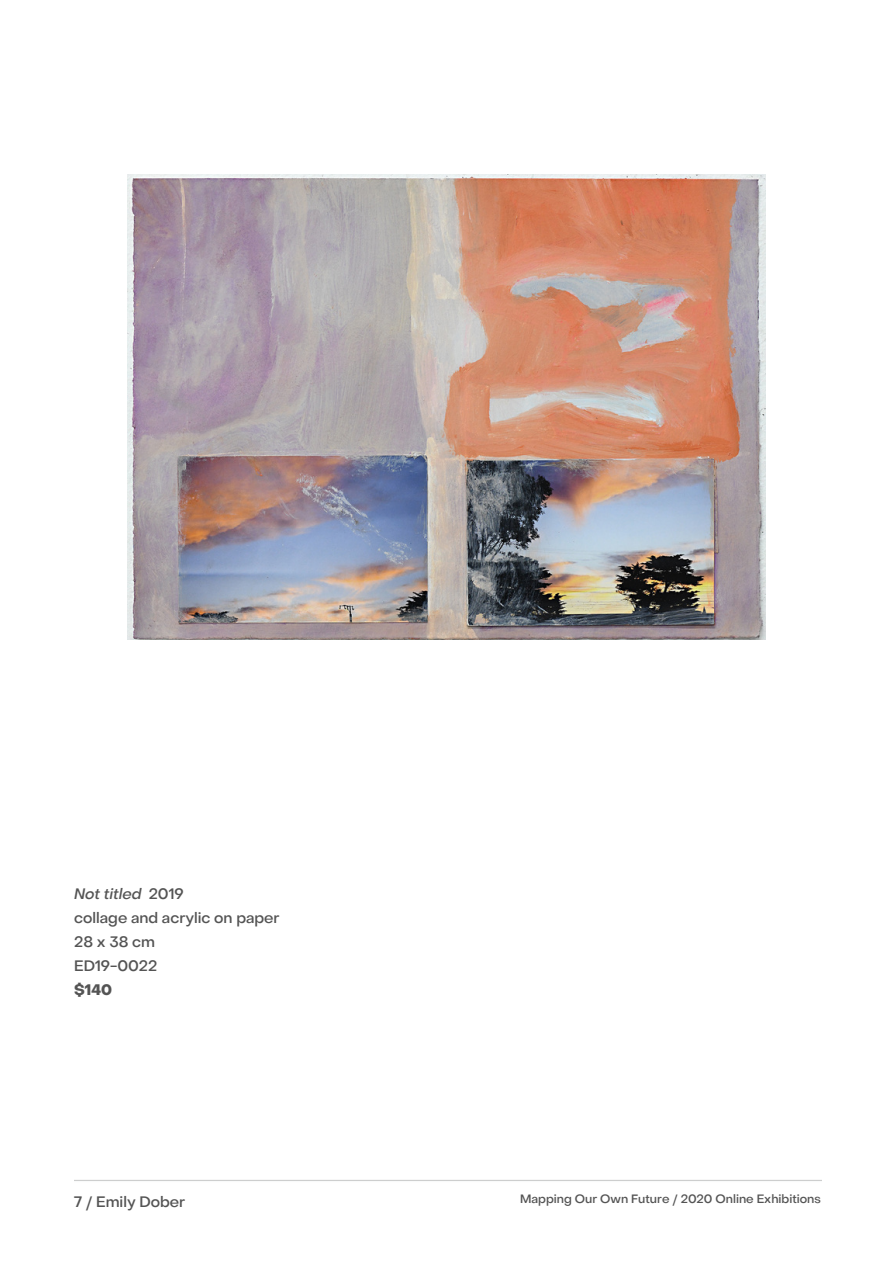
<style>
.page{position:relative;width:893px;height:1264px;background:#fff}
.page>*{position:absolute;margin:0;border:0;box-sizing:border-box;transform-origin:0 0}
.t1{font:500 15px "Object Sans";color:#545454}
.t2{font:italic 500 15px "Object Sans";color:#545454}
.t3{font:700 15px "Object Sans";color:#545454}
.t4{font:500 12px "Object Sans";color:#545454}
.s1{font-style:normal}
</style>
<div class="page">
<img style="left:127px;top:174px;width:638px;height:466px">
<p class="t2" style="left:74px;top:887px;width:111px">Not titled <span class="s1">2019</span></p>
<p class="t1" style="left:74px;top:911px;width:207px">collage and acrylic on paper</p>
<p class="t1" style="left:74px;top:935px;width:82px">28 x 38 cm</p>
<p class="t1" style="left:74px;top:959px;width:84px">ED19-0022</p>
<p class="t3" style="left:74px;top:983px;width:39px">$140</p>
<p class="t1" style="left:74px;top:1196px;width:113px">7 / Emily Dober</p>
<p class="t4" style="left:520px;top:1194px;width:302px">Mapping Our Own Future / 2020 Online Exhibitions</p>
</div>
